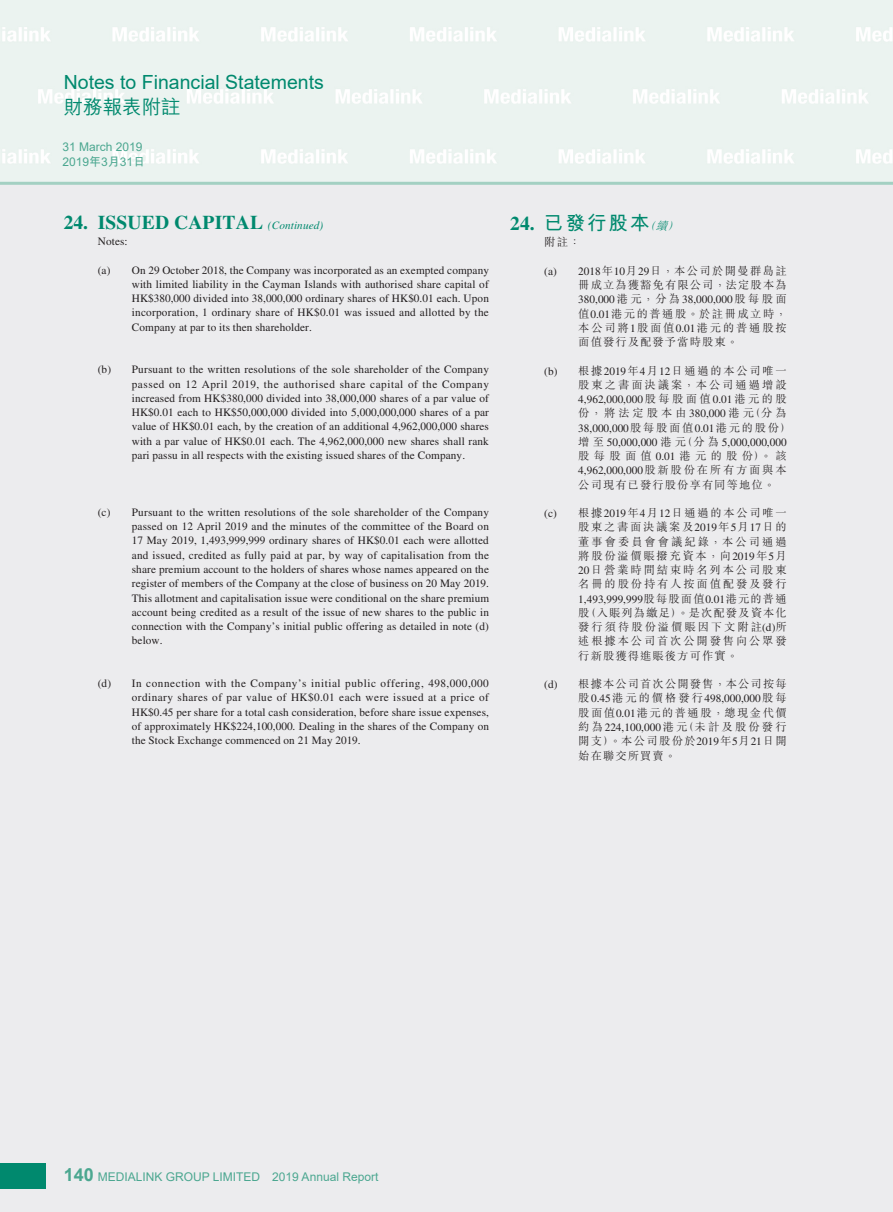
<style>
.page{position:relative;width:893px;height:1212px;background:#fff}
.page>*{position:absolute;margin:0;border:0;box-sizing:border-box;transform-origin:0 0}
._03_Subhead_1{font:700 19.5px "Times LT Std";letter-spacing:.01em;color:#00896e}
.t1{font:19.5px "Arial";color:#00896e}
._003_C_Subhead_1{font:700 19.5px "M Hei HK";letter-spacing:.1em;color:#00896e}
.t2{font:500 19.5px "M Hei HK";color:#00896e}
.t3{font:12px "Arial";color:#4ba790}
.t4{font:700 12px "M Hei HK";color:#4ba790}
._02_Notes{font:11.25px/14.2px "Times LT Std";letter-spacing:.01em;color:#231f20;text-align:justify}
._002_C_Notes{font:300 11.25px/14.2px "M Sung HK";letter-spacing:.135em;color:#231f20;text-align:justify}
._002_C_Notes-2{font:300 11.25px/14.2px "M Sung HK";letter-spacing:.18em;color:#231f20}
.s1{font-weight:400;font-style:italic;font-size:11.25px}
.s2{font-family:"Times LT Std"}
.s3{font-family:"M Sung HK";font-weight:300;font-style:italic;font-size:11.25px}
.s4{font-family:"Times LT Std";font-weight:400}
.s5{font-weight:700;font-size:18px}
</style>
<div class="page">
<div style="left:0;top:182px;width:893px;height:1030px;background:#ececee"></div>
<hr style="left:0;top:182px;width:893px;height:3px;background:#a3d0c2">
<div style="left:0;top:1163px;width:46px;height:25px;background:#00896e"></div>
<h1 class="t1" style="left:64px;top:69px;width:262px">Notes to Financial Statements</h1>
<h1 class="t2" style="left:64px;top:92px;width:118px">財務報表附註</h1>
<p class="t3" style="left:62px;top:139px;width:82px">31 March 2019</p>
<p class="t4" style="left:62px;top:153px;width:84px">2019年3月31日</p>
<p class="_03_Subhead_1" style="left:64px;top:211px;width:261px">24. ISSUED CAPITAL <span class="s1">(Continued)</span></p>
<p class="_02_Notes" style="left:98px;top:234px;width:31px">Notes:</p>
<p class="_02_Notes" style="left:132px;top:263px;width:359px;text-indent:-34px">(a) On 29 October 2018, the Company was incorporated as an exempted company with limited liability in the Cayman Islands with authorised share capital of HK$380,000 divided into 38,000,000 ordinary shares of HK$0.01 each. Upon incorporation, 1 ordinary share of HK$0.01 was issued and allotted by the Company at par to its then shareholder.</p>
<p class="_02_Notes" style="left:132px;top:362px;width:359px;text-indent:-34px">(b) Pursuant to the written resolutions of the sole shareholder of the Company passed on 12 April 2019, the authorised share capital of the Company increased from HK$380,000 divided into 38,000,000 shares of a par value of HK$0.01 each to HK$50,000,000 divided into 5,000,000,000 shares of a par value of HK$0.01 each, by the creation of an additional 4,962,000,000 shares with a par value of HK$0.01 each. The 4,962,000,000 new shares shall rank pari passu in all respects with the existing issued shares of the Company.</p>
<p class="_02_Notes" style="left:132px;top:505px;width:359px;text-indent:-34px">(c) Pursuant to the written resolutions of the sole shareholder of the Company passed on 12 April 2019 and the minutes of the committee of the Board on 17 May 2019, 1,493,999,999 ordinary shares of HK$0.01 each were allotted and issued, credited as fully paid at par, by way of capitalisation from the share premium account to the holders of shares whose names appeared on the register of members of the Company at the close of business on 20 May 2019.<br>This allotment and capitalisation issue were conditional on the share premium account being credited as a result of the issue of new shares to the public in connection with the Company’s initial public offering as detailed in note (d) below.</p>
<p class="_02_Notes" style="left:132px;top:676px;width:359px;text-indent:-34px">(d) In connection with the Company’s initial public offering, 498,000,000 ordinary shares of par value of HK$0.01 each were issued at a price of HK$0.45 per share for a total cash consideration, before share issue expenses, of approximately HK$224,100,000. Dealing in the shares of the Company on the Stock Exchange commenced on 21 May 2019.</p>
<p class="_003_C_Subhead_1" style="left:510px;top:209px;width:174px"><span class="s2">24.</span> 已發行股本<span class="s3">（續）</span></p>
<p class="_002_C_Notes" style="left:544px;top:234px;width:37px">附註：</p>
<p class="_002_C_Notes" style="left:578px;top:263px;width:210px;text-indent:-34px"><span class="s4">(a) 2018</span>年<span class="s4">10</span>月<span class="s4">29</span>日，本公司於開曼群島註冊成立為獲豁免有限公司，法定股本為<span class="s4">380,000</span> 港元，分為 <span class="s4">38,000,000</span> 股每股面值<span class="s4">0.01</span>港元的普通股。於註冊成立時，本公司將<span class="s4">1</span>股面值<span class="s4">0.01</span>港元的普通股按面值發行及配發予當時股東。</p>
<p class="_002_C_Notes-2" style="left:578px;top:363px;width:214px;text-indent:-34px"><span class="s4">(b)</span> 根據<span class="s4">2019</span>年<span class="s4">4</span>月<span class="s4">12</span>日通過的本公司唯一股東之書面決議案，本公司通過增設<br><span class="s4">4,962,000,000</span> 股每股面值 <span class="s4">0.01</span> 港元的股份，將法定股本由<span class="s4">380,000</span>港元（分為<br><span class="s4">38,000,000</span>股每股面值<span class="s4">0.01</span>港元的股份）增至 <span class="s4">50,000,000</span> 港元（分為 <span class="s4">5,000,000,000</span>股每股面值<span class="s4">0.01</span>港元的股份）。該<br><span class="s4">4,962,000,000</span>股新股份在所有方面與本公司現有已發行股份享有同等地位。</p>
<p class="_002_C_Notes" style="left:578px;top:505px;width:210px;text-indent:-34px"><span class="s4">(c)</span> 根據<span class="s4">2019</span>年<span class="s4">4</span>月<span class="s4">12</span>日通過的本公司唯一股東之書面決議案及<span class="s4">2019</span>年<span class="s4">5</span>月<span class="s4">17</span>日的董事會委員會會議紀錄，本公司通過將股份溢價賬撥充資本，向<span class="s4">2019</span>年<span class="s4">5</span>月<span class="s4">20</span>日營業時間結束時名列本公司股東名冊的股份持有人按面值配發及發行<span class="s4">1,493,999,999</span>股每股面值<span class="s4">0.01</span>港元的普通股（入賬列為繳足）。是次配發及資本化發行須待股份溢價賬因下文附註<span class="s4">(d)</span>所述根據本公司首次公開發售向公眾發行新股獲得進賬後方可作實。</p>
<p class="_002_C_Notes" style="left:578px;top:676px;width:210px;text-indent:-34px"><span class="s4">(d)</span> 根據本公司首次公開發售，本公司按每股<span class="s4">0.45</span>港元的價格發行<span class="s4">498,000,000</span>股每股面值<span class="s4">0.01</span>港元的普通股，總現金代價約為<span class="s4">224,100,000</span>港元（未計及股份發行開支）。本公司股份於<span class="s4">2019</span>年<span class="s4">5</span>月<span class="s4">21</span>日開始在聯交所買賣。</p>
<p class="t3" style="left:64px;top:1168px;width:316px"><span class="s5">140</span> MEDIALINK GROUP LIMITED 2019 Annual Report</p>
</div>
